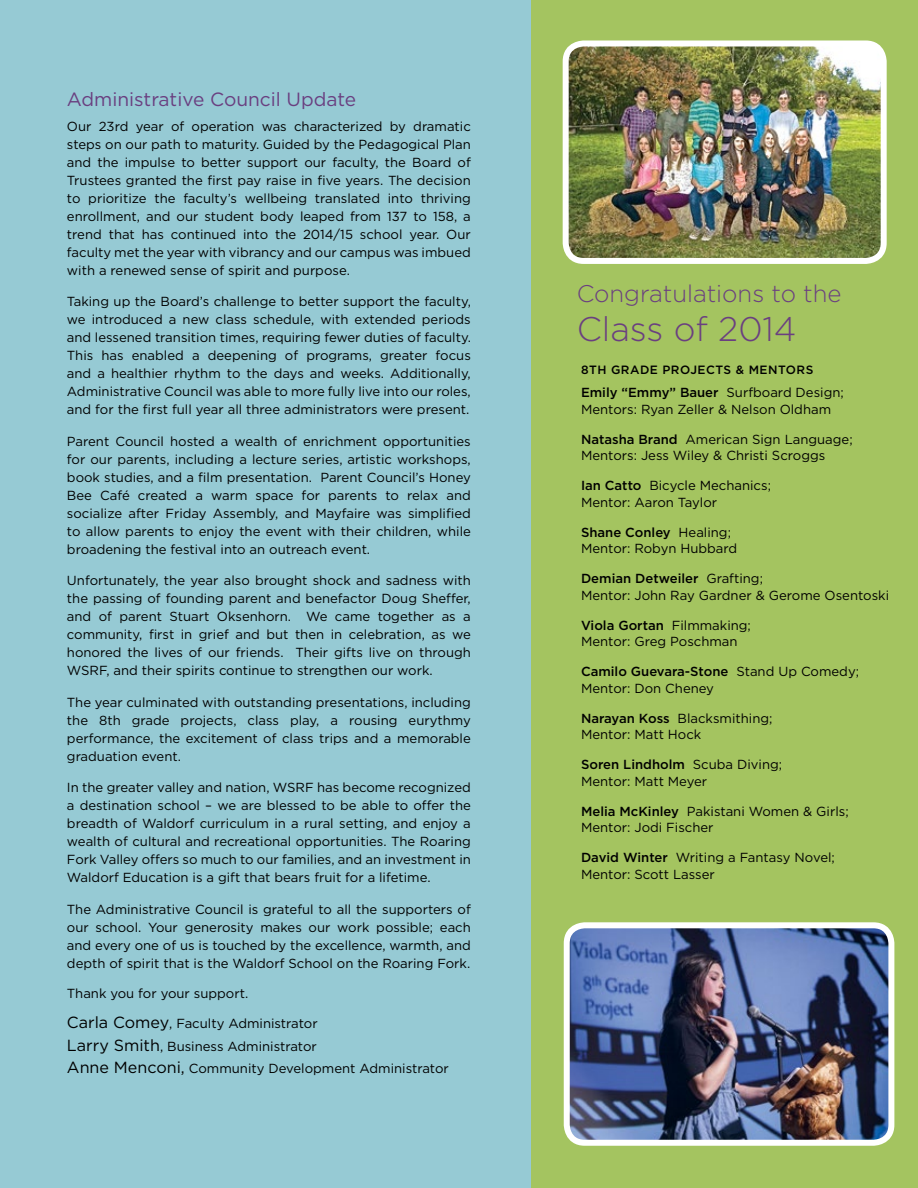
<style>
.page{position:relative;width:918px;height:1188px;background:#fff}
.page>*{position:absolute;margin:0;border:0;box-sizing:border-box;transform-origin:0 0}
.t1{font:300 34.2px "Gotham";color:#6a3f80}
.t2{font:300 24px "Gotham";color:#6a3f80}
.t3{font:19.2px "Gotham";color:#6a3f80}
.t4{font:13.2px/18px "Gotham";color:#000}
.t5{font:500 12px "Gotham";letter-spacing:.04em;color:#000}
.s1{font-size:16.2px}
.s2{font-weight:500}
</style>
<div class="page">
<div style="left:0;top:0;width:536px;height:1188px;background:#96cad4"></div>
<div style="left:531px;top:0;width:387px;height:1188px;background:#a4c460"></div>
<img style="left:570px;top:47px;width:310px;height:210px">
<div style="left:563px;top:40px;width:324px;height:224px;border:6px solid #fff;border-radius:18px"></div>
<img style="left:571px;top:929px;width:316px;height:210px">
<div style="left:564px;top:922px;width:330px;height:224px;border:6px solid #fff;border-radius:18px"></div>
<h3 class="t3" style="left:67px;top:88px;width:291px">Administrative Council Update</h3>
<p class="t4" style="left:67px;top:117px;width:405px;text-align:justify">Our 23rd year of operation was characterized by dramatic steps on our path to maturity. Guided by the Pedagogical Plan and the impulse to better support our faculty, the Board of Trustees granted the first pay raise in five years. The decision to prioritize the faculty’s wellbeing translated into thriving enrollment, and our student body leaped from 137 to 158, a trend that has continued into the 2014/15 school year. Our faculty met the year with vibrancy and our campus was imbued with a renewed sense of spirit and purpose.</p>
<p class="t4" style="left:67px;top:292px;width:405px;text-align:justify">Taking up the Board’s challenge to better support the faculty, we introduced a new class schedule, with extended periods and lessened transition times, requiring fewer duties of faculty.<br>This has enabled a deepening of programs, greater focus and a healthier rhythm to the days and weeks. Additionally, Administrative Council was able to more fully live into our roles, and for the first full year all three administrators were present.</p>
<p class="t4" style="left:67px;top:432px;width:405px;text-align:justify">Parent Council hosted a wealth of enrichment opportunities for our parents, including a lecture series, artistic workshops, book studies, and a film presentation. Parent Council’s Honey Bee Café created a warm space for parents to relax and socialize after Friday Assembly, and Mayfaire was simplified to allow parents to enjoy the event with their children, while broadening the festival into an outreach event.</p>
<p class="t4" style="left:67px;top:571px;width:405px;text-align:justify">Unfortunately, the year also brought shock and sadness with the passing of founding parent and benefactor Doug Sheffer, and of parent Stuart Oksenhorn. We came together as a community, first in grief and but then in celebration, as we honored the lives of our friends. Their gifts live on through WSRF, and their spirits continue to strengthen our work.</p>
<p class="t4" style="left:67px;top:693px;width:405px;text-align:justify">The year culminated with outstanding presentations, including the 8th grade projects, class play, a rousing eurythmy performance, the excitement of class trips and a memorable graduation event.</p>
<p class="t4" style="left:67px;top:778px;width:405px;text-align:justify">In the greater valley and nation, WSRF has become recognized a destination school – we are blessed to be able to offer the breadth of Waldorf curriculum in a rural setting, and enjoy a wealth of cultural and recreational opportunities. The Roaring Fork Valley offers so much to our families, and an investment in Waldorf Education is a gift that bears fruit for a lifetime.</p>
<p class="t4" style="left:67px;top:900px;width:405px;text-align:justify">The Administrative Council is grateful to all the supporters of our school. Your generosity makes our work possible; each and every one of us is touched by the excellence, warmth, and depth of spirit that is the Waldorf School on the Roaring Fork.</p>
<p class="t4" style="left:67px;top:984px;width:183px">Thank you for your support.</p>
<p class="t4" style="left:67px;top:1012px;width:383px;line-height:22.8px"><span class="s1">Carla Comey</span>, Faculty Administrator<br><span class="s1">Larry Smith</span>, Business Administrator<br><span class="s1">Anne Menconi,</span> Community Development Administrator</p>
<h2 class="t2" style="left:577px;top:279px;width:266px">Congratulations to the</h2>
<h1 class="t1" style="left:577px;top:308px;width:221px">Class of 2014</h1>
<p class="t5" style="left:581px;top:363px;width:234px">8TH GRADE PROJECTS &amp; MENTORS</p>
<p class="t4" style="left:581px;top:384px;width:264px;line-height:16.5px"><span class="s2">Emily “Emmy” Bauer</span> Surfboard Design;<br>Mentors: Ryan Zeller &amp; Nelson Oldham</p>
<p class="t4" style="left:581px;top:431px;width:273px;line-height:16.5px"><span class="s2">Natasha Brand</span> American Sign Language;<br>Mentors: Jess Wiley &amp; Christi Scroggs</p>
<p class="t4" style="left:581px;top:477px;width:191px;line-height:16.5px"><span class="s2">Ian Catto</span> Bicycle Mechanics;<br>Mentor: Aaron Taylor</p>
<p class="t4" style="left:581px;top:524px;width:158px;line-height:16.5px"><span class="s2">Shane Conley</span> Healing;<br>Mentor: Robyn Hubbard</p>
<p class="t4" style="left:581px;top:570px;width:310px;line-height:16.5px"><span class="s2">Demian Detweiler</span> Grafting;<br>Mentor: John Ray Gardner &amp; Gerome Osentoski</p>
<p class="t4" style="left:581px;top:617px;width:171px;line-height:16.5px"><span class="s2">Viola Gortan</span> Filmmaking;<br>Mentor: Greg Poschman</p>
<p class="t4" style="left:581px;top:663px;width:280px;line-height:16.5px"><span class="s2">Camilo Guevara-Stone</span> Stand Up Comedy;<br>Mentor: Don Cheney</p>
<p class="t4" style="left:581px;top:710px;width:193px;line-height:16.5px"><span class="s2">Narayan Koss</span> Blacksmithing;<br>Mentor: Matt Hock</p>
<p class="t4" style="left:581px;top:756px;width:203px;line-height:16.5px"><span class="s2">Soren Lindholm</span> Scuba Diving;<br>Mentor: Matt Meyer</p>
<p class="t4" style="left:581px;top:803px;width:269px;line-height:16.5px"><span class="s2">Melia McKinley</span> Pakistani Women &amp; Girls;<br>Mentor: Jodi Fischer</p>
<p class="t4" style="left:581px;top:849px;width:255px;line-height:16.5px"><span class="s2">David Winter</span> Writing a Fantasy Novel;<br>Mentor: Scott Lasser</p>
</div>
